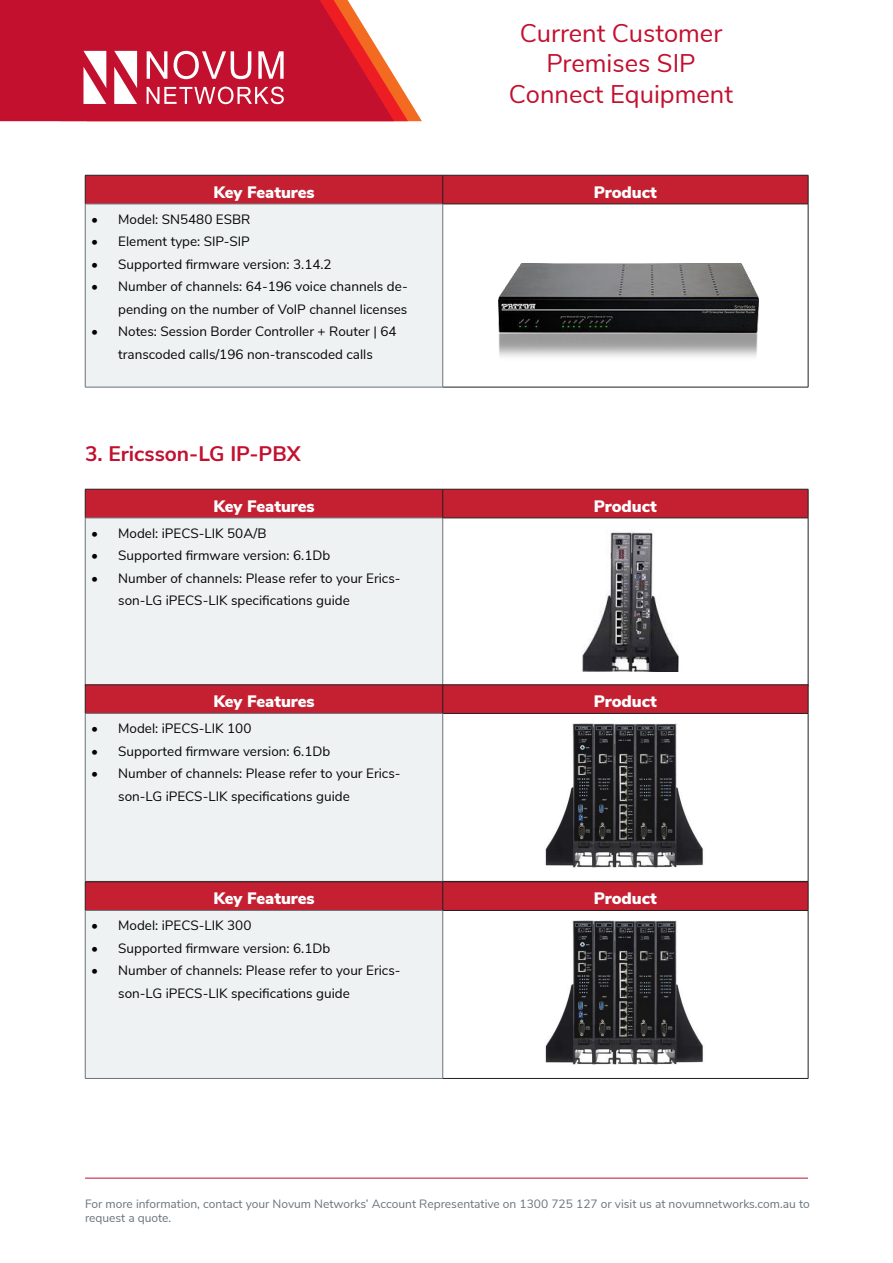
<style>
.page{position:relative;width:893px;height:1263px;background:#fff}
.page>*{position:absolute;margin:0;border:0;box-sizing:border-box;transform-origin:0 0}
.t1{font:25.5px "Nunito Sans";color:#c3102f}
.t2{font:700 21px "Nunito Sans";color:#c3102f}
.t3{font:900 16.5px "Nunito Sans";color:#fff}
.t4{font:13.5px/22.5px "Nunito Sans";color:#040503}
.t5{font:12px/14.4px "Nunito Sans";color:#6a747b}
</style>
<div class="page">
<div style="left:0;top:0;width:60px;height:121px;background:#c3102f"></div>
<hr style="left:85px;top:1178px;width:723px;height:1px;background:#c3102f">
<svg style="left:60px;top:0;width:362px;height:121px"></svg>
<div style="left:85px;top:204px;width:358px;height:183px;background:#eff2f3"></div>
<hr style="left:443px;top:204px;width:365px;height:1px;background:#231f20">
<hr style="left:85px;top:204px;width:358px;height:1px;background:#6a747b">
<hr style="left:85px;top:204px;width:1px;height:183px;background:#6a747b">
<hr style="left:85px;top:387px;width:358px;height:1px;background:#6a747b">
<svg style="left:85px;top:175px;width:724px;height:29px;background:#bc2132"></svg>
<hr style="left:808px;top:204px;width:1px;height:183px;background:#231f20">
<hr style="left:443px;top:387px;width:365px;height:1px;background:#231f20">
<hr style="left:442px;top:204px;width:1px;height:183px;background:#6a747b">
<img style="left:499px;top:263px;width:259px;height:94px">
<div style="left:85px;top:518px;width:358px;height:168px;background:#eff2f3"></div>
<hr style="left:443px;top:518px;width:365px;height:1px;background:#231f20">
<hr style="left:85px;top:518px;width:358px;height:1px;background:#6a747b">
<hr style="left:85px;top:518px;width:1px;height:168px;background:#6a747b">
<svg style="left:85px;top:489px;width:724px;height:29px;background:#bc2132"></svg>
<hr style="left:808px;top:518px;width:1px;height:168px;background:#231f20">
<hr style="left:442px;top:518px;width:1px;height:168px;background:#6a747b">
<img style="left:582px;top:529px;width:97px;height:143px">
<div style="left:85px;top:713px;width:358px;height:168px;background:#eff2f3"></div>
<hr style="left:443px;top:713px;width:365px;height:1px;background:#231f20">
<hr style="left:85px;top:713px;width:358px;height:1px;background:#6a747b">
<hr style="left:85px;top:684px;width:358px;height:1px;background:#231f20">
<hr style="left:85px;top:714px;width:1px;height:167px;background:#6a747b">
<hr style="left:443px;top:684px;width:365px;height:1px;background:#231f20">
<div style="left:85px;top:685px;width:724px;height:28px;background:#c42032"></div>
<hr style="left:808px;top:714px;width:1px;height:167px;background:#231f20">
<hr style="left:442px;top:714px;width:1px;height:167px;background:#6a747b">
<img style="left:545px;top:723px;width:158px;height:144px">
<div style="left:85px;top:910px;width:358px;height:168px;background:#eff2f3"></div>
<hr style="left:443px;top:910px;width:365px;height:1px;background:#231f20">
<hr style="left:85px;top:910px;width:358px;height:1px;background:#6a747b">
<hr style="left:85px;top:881px;width:358px;height:1px;background:#231f20">
<hr style="left:85px;top:911px;width:1px;height:167px;background:#6a747b">
<hr style="left:85px;top:1078px;width:358px;height:1px;background:#6a747b">
<hr style="left:443px;top:881px;width:365px;height:1px;background:#231f20">
<div style="left:85px;top:882px;width:724px;height:28px;background:#c42032"></div>
<hr style="left:808px;top:911px;width:1px;height:167px;background:#231f20">
<hr style="left:443px;top:1078px;width:365px;height:1px;background:#231f20">
<hr style="left:442px;top:911px;width:1px;height:167px;background:#6a747b">
<img style="left:545px;top:920px;width:158px;height:144px">
<p class="t1" style="left:520px;top:14px;width:204px">Current Customer</p>
<p class="t1" style="left:546px;top:45px;width:151px">Premises SIP</p>
<p class="t1" style="left:509px;top:75px;width:226px">Connect Equipment</p>
<p class="t3" style="left:213px;top:180px;width:103px">Key Features</p>
<p class="t3" style="left:594px;top:180px;width:64px">Product</p>
<p class="t4" style="left:91px;top:207px;width:161px">• Model: SN5480 ESBR</p>
<p class="t4" style="left:91px;top:229px;width:160px">• Element type: SIP-SIP</p>
<p class="t4" style="left:91px;top:252px;width:242px">• Supported firmware version: 3.14.2</p>
<p class="t4" style="left:91px;top:274px;width:318px;text-align:right">• Number of channels: 64-196 voice channels de&shy;pending on the number of VoIP channel licenses</p>
<p class="t4" style="left:91px;top:319px;width:307px;text-align:center">• Notes: Session Border Controller + Router | 64 transcoded calls/196 non-transcoded calls</p>
<p class="t2" style="left:85px;top:439px;width:217px">3. Ericsson-LG IP-PBX</p>
<p class="t3" style="left:213px;top:494px;width:103px">Key Features</p>
<p class="t3" style="left:594px;top:494px;width:64px">Product</p>
<p class="t4" style="left:91px;top:521px;width:177px">• Model: iPECS-LIK 50A/B</p>
<p class="t4" style="left:91px;top:543px;width:241px">• Supported firmware version: 6.1Db</p>
<p class="t4" style="left:118px;top:566px;width:284px;text-indent:-27px">• Number of channels: Please refer to your Erics&shy;son-LG iPECS-LIK specifications guide</p>
<p class="t3" style="left:213px;top:689px;width:103px">Key Features</p>
<p class="t3" style="left:594px;top:689px;width:64px">Product</p>
<p class="t4" style="left:91px;top:716px;width:162px">• Model: iPECS-LIK 100</p>
<p class="t4" style="left:91px;top:739px;width:241px">• Supported firmware version: 6.1Db</p>
<p class="t4" style="left:118px;top:761px;width:284px;text-indent:-27px">• Number of channels: Please refer to your Erics&shy;son-LG iPECS-LIK specifications guide</p>
<p class="t3" style="left:213px;top:886px;width:103px">Key Features</p>
<p class="t3" style="left:594px;top:886px;width:64px">Product</p>
<p class="t4" style="left:91px;top:913px;width:162px">• Model: iPECS-LIK 300</p>
<p class="t4" style="left:91px;top:936px;width:241px">• Supported firmware version: 6.1Db</p>
<p class="t4" style="left:118px;top:958px;width:284px;text-indent:-27px">• Number of channels: Please refer to your Erics&shy;son-LG iPECS-LIK specifications guide</p>
<p class="t5" style="left:85px;top:1196px;width:726px">For more information, contact your Novum Networks’ Account Representative on 1300 725 127 or visit us at novumnetworks.com.au to request a quote.</p>
</div>
